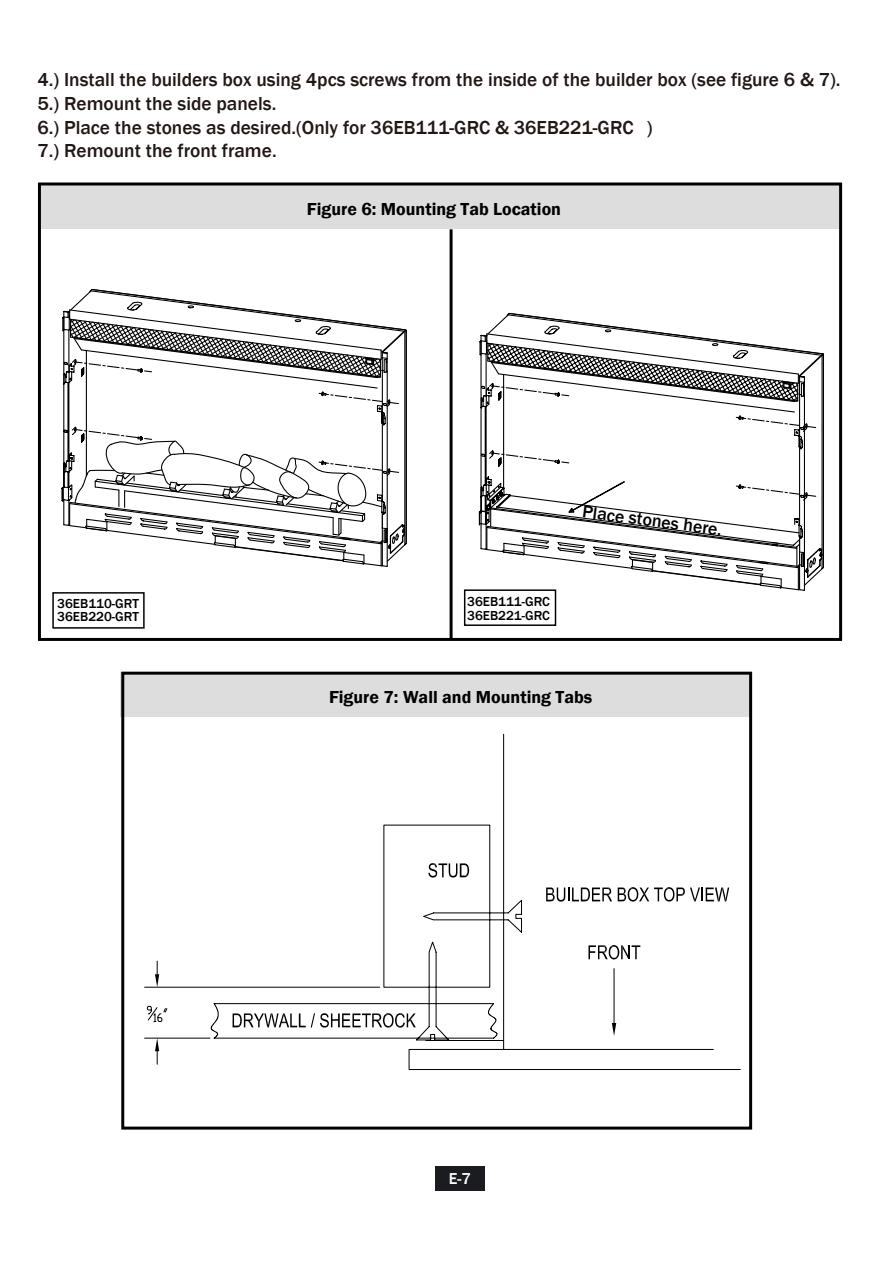
<style>
.page{position:relative;width:893px;height:1263px;background:#fff}
.page>*{position:absolute;margin:0;border:0;box-sizing:border-box;transform-origin:0 0}
.t1{font:500 19.35px/23.9px "Franklin Gothic";color:#211714}
.t2{font:600 17.85px "Franklin Gothic";color:#000}
.t3{font:500 17.85px "Franklin Gothic";color:#000}
.t4{font:500 16.2px "Franklin Gothic";color:#fff}
.t5{font:500 13.35px/13.4px "Franklin Gothic";color:#000}
</style>
<div class="page">
<svg style="left:210px;top:733px;width:531px;height:337px"></svg>
<svg style="left:233px;top:1013px;width:183px;height:14px"></svg>
<svg style="left:428px;top:863px;width:41px;height:15px"></svg>
<svg style="left:588px;top:945px;width:52px;height:14px"></svg>
<svg style="left:612px;top:1023px;width:4px;height:13px"></svg>
<hr style="left:614px;top:968px;width:1px;height:55px;background:#000">
<svg style="left:546px;top:887px;width:66px;height:14px"></svg>
<svg style="left:618px;top:887px;width:111px;height:15px"></svg>
<hr style="left:145px;top:987px;width:235px;height:1px;background:#000">
<hr style="left:145px;top:1038px;width:65px;height:1px;background:#000">
<svg style="left:155px;top:961px;width:4px;height:26px"></svg>
<svg style="left:155px;top:1038px;width:4px;height:26px"></svg>
<svg style="left:147px;top:1005px;width:21px;height:17px"></svg>
<div style="left:41px;top:184px;width:800px;height:45px;background:#ddd"></div>
<div style="left:120px;top:672px;width:630px;height:44px;background:#ddd"></div>
<div style="left:121px;top:672px;width:631px;height:457px;border:3px solid #000"></div>
<div style="left:38px;top:182px;width:804px;height:459px;border:3px solid #000"></div>
<hr style="left:450px;top:229px;width:3px;height:409px;background:#000">
<div style="left:52px;top:592px;width:93px;height:37px;border:1px solid #000"></div>
<div style="left:464px;top:589px;width:92px;height:37px;border:1px solid #000"></div>
<svg style="left:61px;top:289px;width:346px;height:278px"></svg>
<svg style="left:478px;top:312px;width:346px;height:279px"></svg>
<div style="left:435px;top:1166px;width:50px;height:24px;background:#1a1c20"></div>
<p class="t1" style="left:38px;top:68px;width:804px">4.) Install the builders box using 4pcs screws from the inside of the builder box (see figure 6 &amp; 7).<br>5.) Remount the side panels.<br>6.) Place the stones as desired.(Only for 36EB111-GRC &amp; 36EB221-GRC )<br>7.) Remount the front frame.</p>
<p class="t2" style="left:307px;top:198px;width:256px">Figure 6: Mounting Tab Location</p>
<p class="t5" style="left:57px;top:597px;width:83px">36EB110-GRT<br>36EB220-GRT</p>
<p class="t5" style="left:467px;top:595px;width:84px">36EB111-GRC<br>36EB221-GRC</p>
<p class="t3" style="left:584px;top:501px;width:142px;rotate:7deg">Place stones here.</p>
<p class="t2" style="left:329px;top:686px;width:265px">Figure 7: Wall and Mounting Tabs</p>
<p class="t4" style="left:449px;top:1168px;width:24px">E-7</p>
</div>
